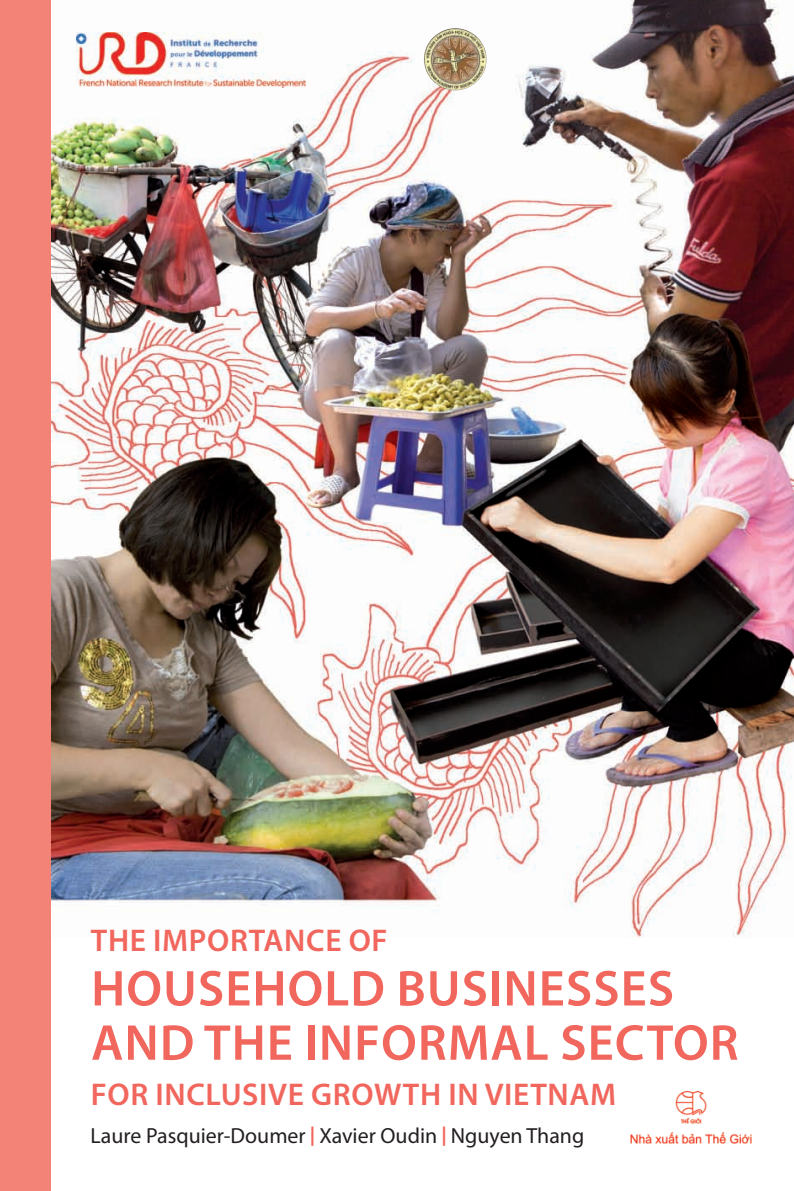
<style>
.page{position:relative;width:794px;height:1191px;background:#fff}
.page>*{position:absolute;margin:0;border:0;box-sizing:border-box;transform-origin:0 0}
.t1{font:600 50.75px/54.2px "Myriad Pro";letter-spacing:.02em;color:#f1665d}
.t2{font:600 31.5px "Myriad Pro";letter-spacing:.02em;color:#f1665d}
.t3{font:21.88px "Myriad Pro";color:#231f20}
.s1{font-weight:700;font-size:19.25px;color:#f1665d}
</style>
<div class="page">
<img style="left:51px;top:0;width:743px;height:938px">
<img style="left:76px;top:33px;width:230px;height:55px">
<img style="left:630px;top:1090px;width:122px;height:54px">
<img style="left:423px;top:28px;width:64px;height:62px">
<div style="left:0;top:0;width:51px;height:1191px;background:#f38277"></div>
<h2 class="t2" style="left:91px;top:920px;width:298px">THE IMPORTANCE OF</h2>
<h1 class="t1" style="left:91px;top:960px;width:649px">HOUSEHOLD BUSINESSES<br>AND THE INFORMAL SECTOR</h1>
<h2 class="t2" style="left:91px;top:1074px;width:527px">FOR INCLUSIVE GROWTH IN VI ETNAM</h2>
<p class="t3" style="left:91px;top:1122px;width:495px">Laure Pasquier-Doumer <span class="s1">|</span> Xavier Oudin <span class="s1">|</span> Nguyen Thang</p>
</div>
